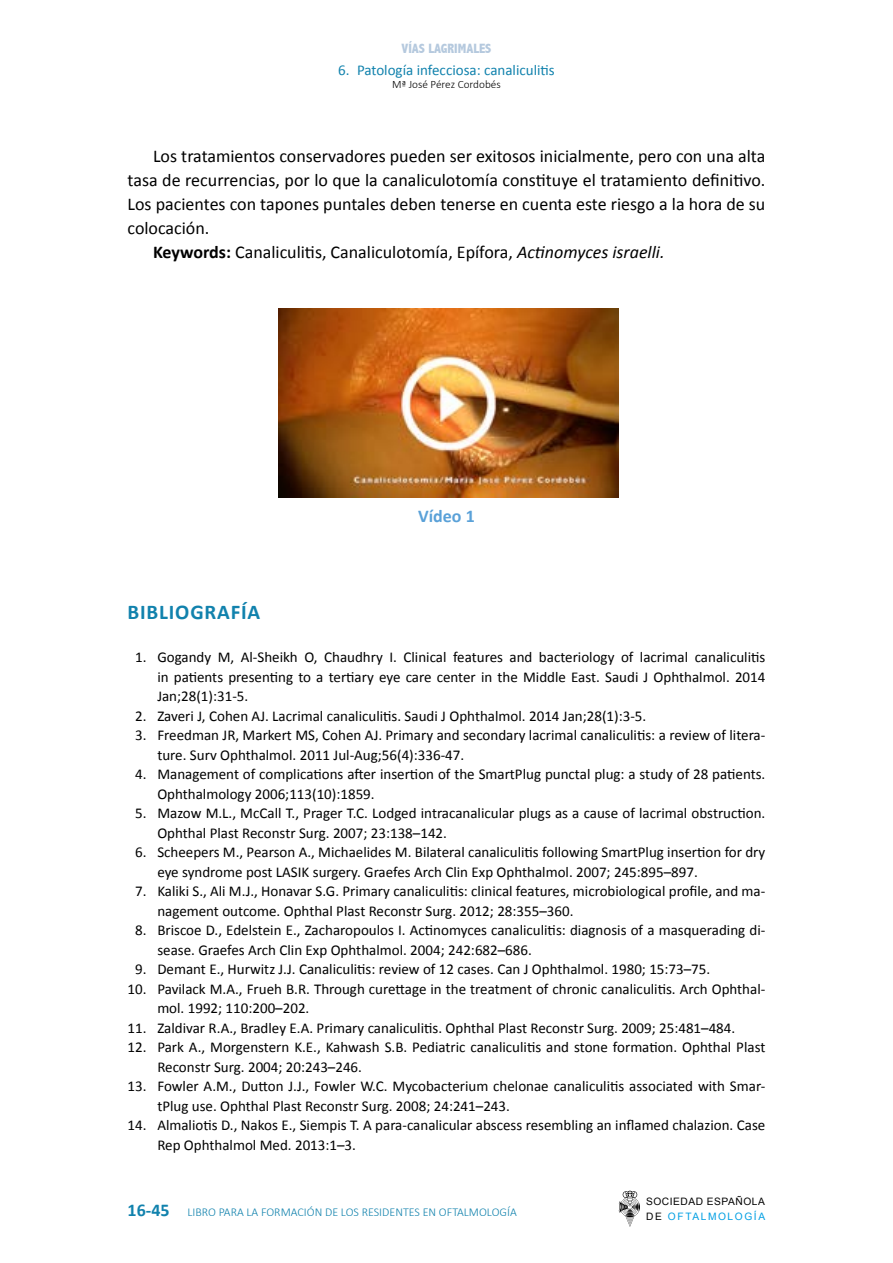
<style>
.page{position:relative;width:893px;height:1263px;background:#fff}
.page>*{position:absolute;margin:0;border:0;box-sizing:border-box;transform-origin:0 0}
.t1{font:700 21px "Calibri";letter-spacing:.04em;color:#1182ad}
.t2{font:18px "Calibri";color:#000}
.t3{font:700 18px "Calibri";color:#5aa1d8}
.t4{font:15px/19.5px "Calibri";color:#000}
.t5{font:15px "Calibri";color:#1182ad}
.t6{font:800 condensed 13.5px "Abadi";color:#b5c9de}
.t7{font:300 12px "Calibri";color:#1182ad}
.t8{font:300 11.25px "Calibri";color:#000}
.t9{font:10.2px/14.1px "Arial";letter-spacing:.05em;color:#000}
.s1{font-weight:700}
.s2{font-style:italic}
.s3{font-weight:700;font-size:18px}
.s4{color:#009fe3}
</style>
<div class="page">
<svg style="left:619px;top:1191px;width:21px;height:36px"></svg>
<img style="left:278px;top:308px;width:341px;height:189px">
<p class="t6" style="left:401px;top:40px;width:92px">VÍAS LAGRIMALES</p>
<p class="t5" style="left:338px;top:61px;width:218px">6. Patología infecciosa: canaliculitis</p>
<p class="t8" style="left:392px;top:78px;width:110px">Mª José Pérez Cordobés</p>
<p class="t2" style="left:153px;top:145px;width:614px">Los tratamientos conservadores pueden ser exitosos inicialmente, pero con una alta</p>
<p class="t2" style="left:128px;top:169px;width:639px">tasa de recurrencias, por lo que la canaliculotomía constituye el tratamiento definitivo.</p>
<p class="t2" style="left:128px;top:193px;width:639px">Los pacientes con tapones puntales deben tenerse en cuenta este riesgo a la hora de su</p>
<p class="t2" style="left:128px;top:217px;width:83px">colocación.</p>
<p class="t2" style="left:153px;top:241px;width:513px"><span class="s1">Keywords:</span> Canaliculitis, Canaliculotomía, Epífora, <span class="s2">Actinomyces israelli.</span></p>
<p class="t3" style="left:418px;top:505px;width:58px">Vídeo 1</p>
<h1 class="t1" style="left:128px;top:599px;width:134px">BIBLIOGRAFÍA</h1>
<p class="t4" style="left:157px;top:647px;width:610px;text-align:justify;text-indent:-22px">1. Gogandy M, Al-Sheikh O, Chaudhry I. Clinical features and bacteriology of lacrimal canaliculitis in patients presenting to a tertiary eye care center in the Middle East. Saudi J Ophthalmol. 2014<br>Jan;28(1):31-5.</p>
<p class="t4" style="left:135px;top:705px;width:513px">2. Zaveri J, Cohen AJ. Lacrimal canaliculitis. Saudi J Ophthalmol. 2014 Jan;28(1):3-5.</p>
<p class="t4" style="left:157px;top:725px;width:610px;text-indent:-22px">3. Freedman JR, Markert MS, Cohen AJ. Primary and secondary lacrimal canaliculitis: a review of litera&shy;ture. Surv Ophthalmol. 2011 Jul-Aug;56(4):336-47.</p>
<p class="t4" style="left:157px;top:764px;width:610px;text-indent:-22px">4. Management of complications after insertion of the SmartPlug punctal plug: a study of 28 patients.<br>Ophthalmology 2006;113(10):1859.</p>
<p class="t4" style="left:157px;top:803px;width:610px;text-indent:-22px">5. Mazow M.L., McCall T., Prager T.C. Lodged intracanalicular plugs as a cause of lacrimal obstruction.<br>Ophthal Plast Reconstr Surg. 2007; 23:138–142.</p>
<p class="t4" style="left:157px;top:842px;width:610px;text-indent:-22px">6. Scheepers M., Pearson A., Michaelides M. Bilateral canaliculitis following SmartPlug insertion for dry eye syndrome post LASIK surgery. Graefes Arch Clin Exp Ophthalmol. 2007; 245:895–897.</p>
<p class="t4" style="left:157px;top:881px;width:610px;text-indent:-22px">7. Kaliki S., Ali M.J., Honavar S.G. Primary canaliculitis: clinical features, microbiological profile, and ma&shy;nagement outcome. Ophthal Plast Reconstr Surg. 2012; 28:355–360.</p>
<p class="t4" style="left:157px;top:920px;width:610px;text-indent:-22px">8. Briscoe D., Edelstein E., Zacharopoulos I. Actinomyces canaliculitis: diagnosis of a masquerading di&shy;sease. Graefes Arch Clin Exp Ophthalmol. 2004; 242:682–686.</p>
<p class="t4" style="left:135px;top:959px;width:577px">9. Demant E., Hurwitz J.J. Canaliculitis: review of 12 cases. Can J Ophthalmol. 1980; 15:73–75.</p>
<p class="t4" style="left:157px;top:978px;width:610px;text-indent:-30px">10. Pavilack M.A., Frueh B.R. Through curettage in the treatment of chronic canaliculitis. Arch Ophthal&shy;mol. 1992; 110:200–202.</p>
<p class="t4" style="left:128px;top:1017px;width:609px">11. Zaldivar R.A., Bradley E.A. Primary canaliculitis. Ophthal Plast Reconstr Surg. 2009; 25:481–484.</p>
<p class="t4" style="left:157px;top:1037px;width:610px;text-indent:-30px">12. Park A., Morgenstern K.E., Kahwash S.B. Pediatric canaliculitis and stone formation. Ophthal Plast<br>Reconstr Surg. 2004; 20:243–246.</p>
<p class="t4" style="left:157px;top:1076px;width:610px;text-indent:-30px">13. Fowler A.M., Dutton J.J., Fowler W.C. Mycobacterium chelonae canaliculitis associated with Smar&shy;tPlug use. Ophthal Plast Reconstr Surg. 2008; 24:241–243.</p>
<p class="t4" style="left:157px;top:1115px;width:610px;text-indent:-30px">14. Almaliotis D., Nakos E., Siempis T. A para-canalicular abscess resembling an inflamed chalazion. Case<br>Rep Ophthalmol Med. 2013:1–3.</p>
<p class="t7" style="left:128px;top:1204px;width:391px"><span class="s3">16-45</span> LIBRO PARA LA FORMACIÓN DE LOS RESIDENTES EN OFTALMOLOGÍA</p>
<p class="t9" style="left:646px;top:1195px;width:120px">SOCIEDAD ESPAÑOLA<br>DE <span class="s4">OFTALMOLOGÍA</span></p>
</div>
